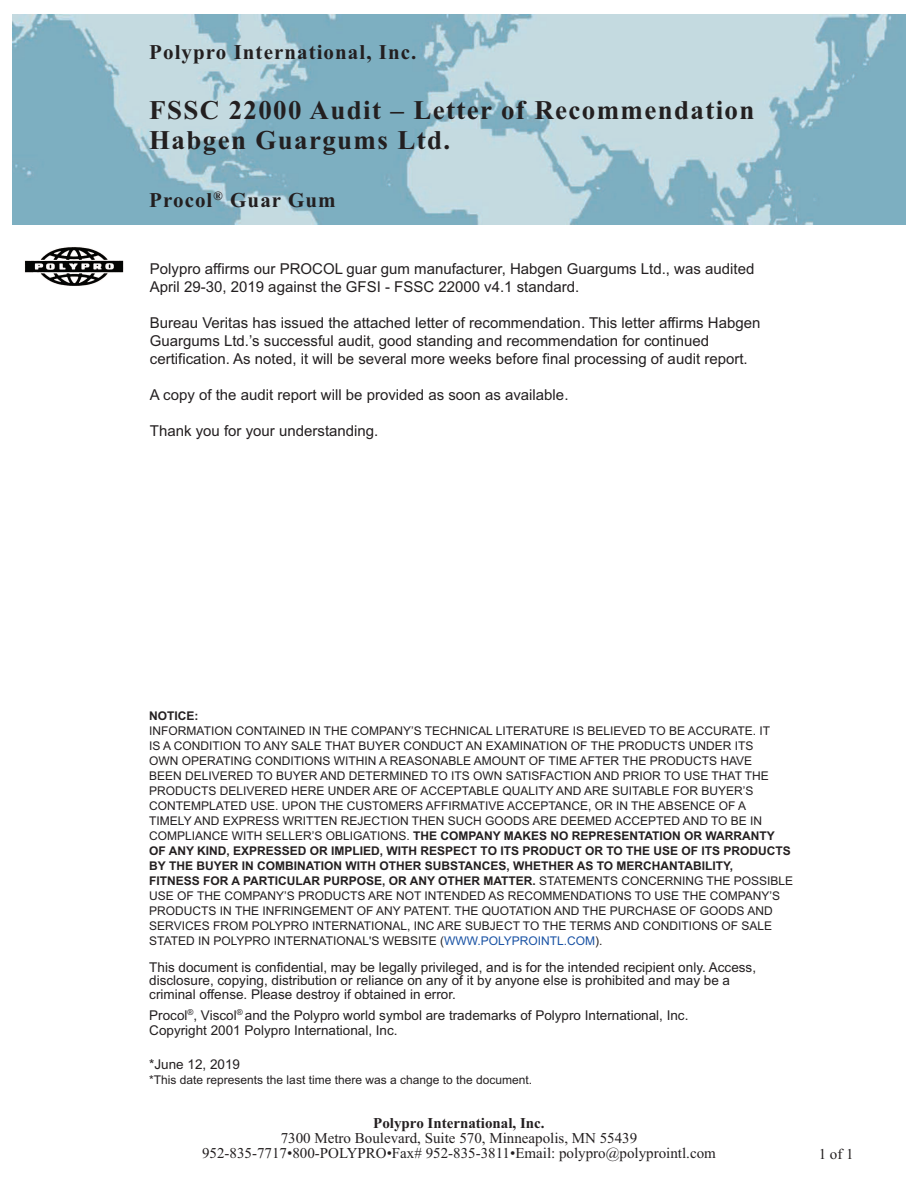
<style>
.page{position:relative;width:918px;height:1188px;background:#fff}
.page>*{position:absolute;margin:0;border:0;box-sizing:border-box;transform-origin:0 0}
.t1{font:700 27px/30px "Times New Roman";letter-spacing:.05em;color:#231f20}
.t2{font:700 21px "Times New Roman";letter-spacing:.05em;color:#231f20}
.t3{font:15px/18px "Arial";color:#231f20}
.t4{font:15px/15px "Times New Roman";color:#231f20;text-align:center}
.t5{font:700 15px "Times New Roman";color:#231f20}
.t6{font:13.5px/13.5px "Arial";color:#231f20}
.t7{font:12px/15px "Arial";color:#231f20}
.t8{font:700 12px "Arial";color:#231f20}
.s1{font-weight:700}
.s2{color:#1952a4}
</style>
<div class="page">
<img style="left:12px;top:14px;width:893px;height:210px">
<img style="left:24px;top:247px;width:100px;height:39px">
<h2 class="t2" style="left:149px;top:39px;width:269px">Polypro International, Inc.</h2>
<h1 class="t1" style="left:149px;top:94px;width:607px">FSSC 22000 Audit – Letter of Recommendation<br>Habgen Guargums Ltd.</h1>
<h2 class="t2" style="left:149px;top:188px;width:188px">Procol<sup>®</sup> Guar Gum</h2>
<p class="t3" style="left:150px;top:260px;width:606px">Polypro affirms our PROCOL guar gum manufacturer, Habgen Guargums Ltd., was audited<br>April 29-30, 2019 against the GFSI - FSSC 22000 v4.1 standard.</p>
<p class="t3" style="left:150px;top:314px;width:612px">Bureau Veritas has issued the attached letter of recommendation. This letter affirms Habgen<br>Guargums Ltd.’s successful audit, good standing and recommendation for continued certification. As noted, it will be several more weeks before final processing of audit report.</p>
<p class="t3" style="left:150px;top:386px;width:420px">A copy of the audit report will be provided as soon as available.</p>
<p class="t3" style="left:150px;top:422px;width:230px">Thank you for your understanding.</p>
<p class="t8" style="left:149px;top:709px;width:51px">NOTICE:</p>
<p class="t7" style="left:149px;top:723px;width:646px">INFORMATION CONTAINED IN THE COMPANY’S TECHNICAL LITERATURE IS BELIEVED TO BE ACCURATE. IT<br>IS A CONDITION TO ANY SALE THAT BUYER CONDUCT AN EXAMINATION OF THE PRODUCTS UNDER ITS<br>OWN OPERATING CONDITIONS WITHIN A REASONABLE AMOUNT OF TIME AFTER THE PRODUCTS HAVE<br>BEEN DELIVERED TO BUYER AND DETERMINED TO ITS OWN SATISFACTION AND PRIOR TO USE THAT THE PRODUCTS DELIVERED HERE UNDER ARE OF ACCEPTABLE QUALITY AND ARE SUITABLE FOR BUYER’S CONTEMPLATED USE. UPON THE CUSTOMERS AFFIRMATIVE ACCEPTANCE, OR IN THE ABSENCE OF A<br>TIMELY AND EXPRESS WRITTEN REJECTION THEN SUCH GOODS ARE DEEMED ACCEPTED AND TO BE IN COMPLIANCE WITH SELLER’S OBLIGATIONS. <span class="s1">THE COMPANY MAKES NO REPRESENTATION OR WARRANTY OF ANY KIND, EXPRESSED OR IMPLIED, WITH RESPECT TO ITS PRODUCT OR TO THE USE OF ITS PRODUCTS BY THE BUYER IN COMBINATION WITH OTHER SUBSTANCES, WHETHER AS TO MERCHANTABILITY,<br>FITNESS FOR A PARTICULAR PURPOSE, OR ANY OTHER MATTER.</span> STATEMENTS CONCERNING THE POSSIBLE USE OF THE COMPANY’S PRODUCTS ARE NOT INTENDED AS RECOMMENDATIONS TO USE THE COMPANY’S PRODUCTS IN THE INFRINGEMENT OF ANY PATENT. THE QUOTATION AND THE PURCHASE OF GOODS AND SERVICES FROM POLYPRO INTERNATIONAL, INC ARE SUBJECT TO THE TERMS AND CONDITIONS OF SALE STATED IN POLYPRO INTERNATIONAL'S WEBSITE (<span class="s2">WWW.POLYPROINTL.COM</span>).</p>
<p class="t6" style="left:149px;top:960px;width:608px">This document is confidential, may be legally privileged, and is for the intended recipient only. Access, disclosure, copying, distribution or reliance on any of it by anyone else is prohibited and may be a criminal offense. Please destroy if obtained in error.</p>
<p class="t6" style="left:149px;top:1008px;width:541px;line-height:15px">Procol<sup>®</sup>, Viscol<sup>®</sup> and the Polypro world symbol are trademarks of Polypro International, Inc.<br>Copyright 2001 Polypro International, Inc.</p>
<p class="t6" style="left:149px;top:1058px;width:92px">*June 12, 2019</p>
<p class="t7" style="left:149px;top:1073px;width:384px">*This date represents the last time there was a change to the document.</p>
<p class="t5" style="left:373px;top:1114px;width:173px">Polypro International, Inc.</p>
<p class="t4" style="left:202px;top:1130px;width:515px">7300 Metro Boulevard, Suite 570, Minneapolis, MN 55439<br>952-835-7717•800-POLYPRO•Fax# 952-835-3811•Email: polypro@polyprointl.com</p>
<p class="t4" style="left:819px;top:1147px;width:36px">1of1</p>
</div>
